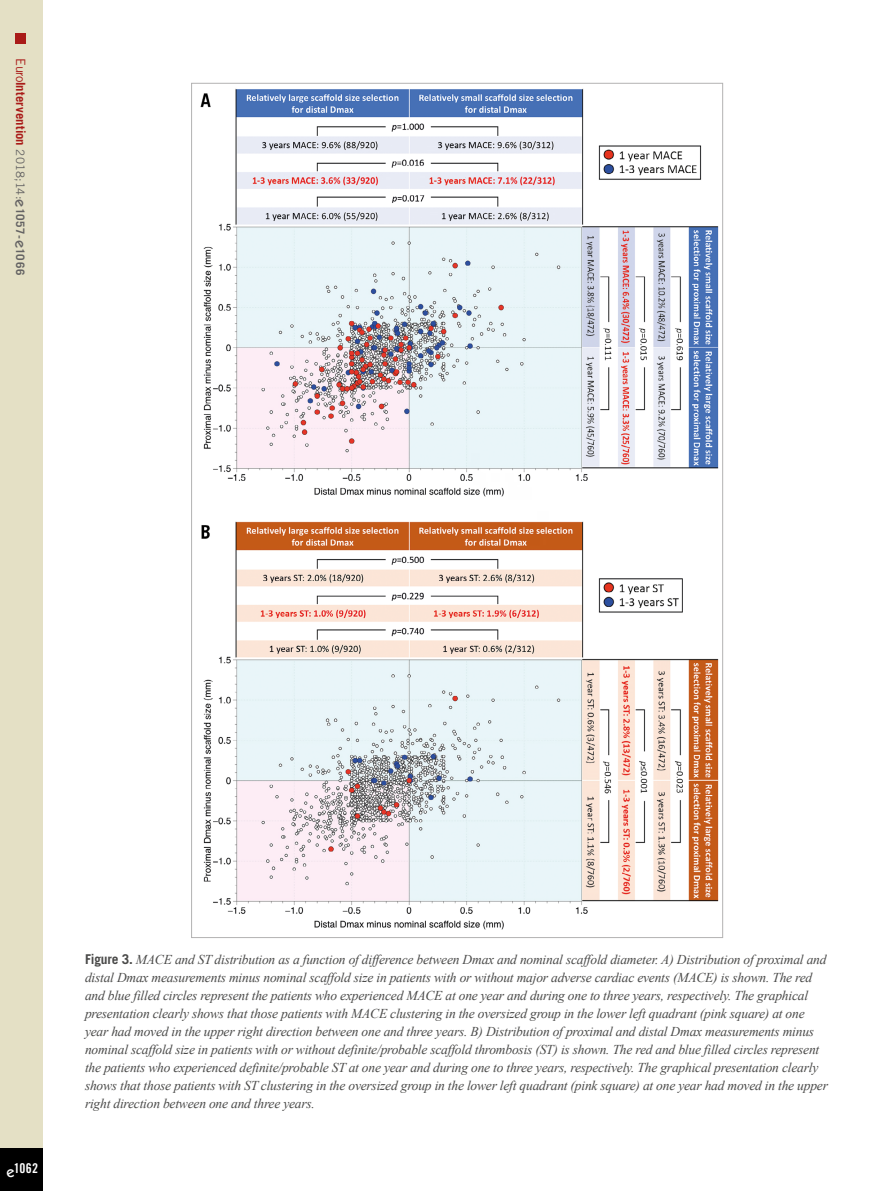
<style>
.page{position:relative;width:893px;height:1191px;background:#fff}
.page>*{position:absolute;margin:0;border:0;box-sizing:border-box;transform-origin:0 0}
.t1{font:italic 13.5px/18px "Times New Roman";letter-spacing:-.015em;color:#4a4a49}
.t2{font:13.5px "Trade Gothic LT Std Bd Cn 20";color:#fff}
.t3{font:700 12.75px "Trade Gothic LT Std";letter-spacing:.005em;color:#a91b18}
.s1{font-weight:400}
.s2{font-weight:400;font-size:11.7px;color:#646363}
.s3{font-family:"ITC Kabel Std";font-weight:500;font-size:15px;color:#646363}
.s4{font-size:11.7px;color:#646363}
.s5{font-family:"ITC Kabel Std";font-weight:500;font-size:15px}
.s6{font-family:"Trade Gothic LT Std";font-weight:700;font-style:normal}
</style>
<div class="page">
<div style="left:0;top:0;width:43px;height:1191px;background:#e4e0c5"></div>
<div style="left:16px;top:34px;width:10px;height:10px;background:#a91b18"></div>
<div style="left:0;top:1148px;width:43px;height:43px;background:#000"></div>
<img style="left:200px;top:88px;width:519px;height:842px">
<p class="t3" style="left:29px;top:58px;width:218px;rotate:90deg"><span class="s1">Euro</span>Intervention <span class="s2">2018;14:</span><span class="s3">e</span><span class="s4">1057-</span><span class="s3">e</span><span class="s4">1066</span></p>
<p class="t2" style="left:6px;top:1160px;width:33px"><span class="s5">e</span>1062</p>
<p class="t1" style="left:85px;top:950px;width:744px"><span class="s6">Figure 3.</span> MACE and ST distribution as a function of difference between Dmax and nominal scaffold diameter. A) Distribution of proximal and distal Dmax measurements minus nominal scaffold size in patients with or without major adverse cardiac events (MACE) is shown. The red and blue filled circles represent the patients who experienced MACE at one year and during one to three years, respectively. The graphical presentation clearly shows that those patients with MACE clustering in the oversized group in the lower left quadrant (pink square) at one year had moved in the upper right direction between one and three years. B) Distribution of proximal and distal Dmax measurements minus nominal scaffold size in patients with or without definite/probable scaffold thrombosis (ST) is shown. The red and blue filled circles represent the patients who experienced definite/probable ST at one year and during one to three years, respectively. The graphical presentation clearly shows that those patients with ST clustering in the oversized group in the lower left quadrant (pink square) at one year had moved in the upper right direction between one and three years.</p>
</div>
